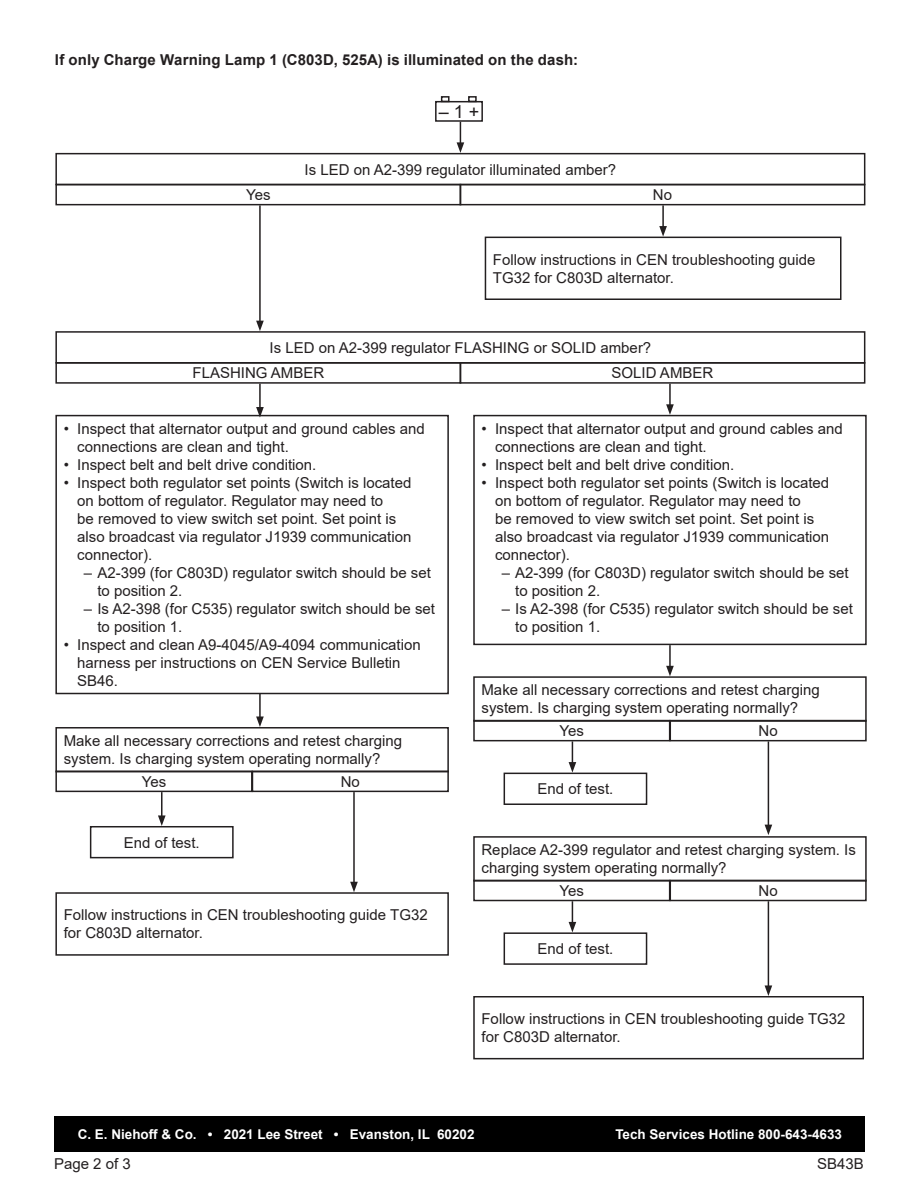
<style>
.page{position:relative;width:918px;height:1188px;background:#fff}
.page>*{position:absolute;margin:0;border:0;box-sizing:border-box;transform-origin:0 0}
.t1{font:18px "Arial";color:#231f20}
.Document_number{font:15px/18px "Arial";color:#231f20}
.Section_Header{font:700 15px "Arial";letter-spacing:.005em;color:#231f20}
.t2{font:700 13.5px "Arial";color:#fff}
</style>
<div class="page">
<div style="left:54px;top:1116px;width:811px;height:36px;background:#000"></div>
<div style="left:435px;top:101px;width:48px;height:21px;border:2px solid #231f20"></div>
<div style="left:441px;top:96px;width:9px;height:6px;border:2px solid #231f20"></div>
<div style="left:468px;top:96px;width:9px;height:6px;border:2px solid #231f20"></div>
<div style="left:55px;top:153px;width:810px;height:32px;border:2px solid #231f20"></div>
<div style="left:55px;top:184px;width:406px;height:21px;border:2px solid #231f20"></div>
<div style="left:460px;top:184px;width:405px;height:21px;border:2px solid #231f20"></div>
<div style="left:55px;top:331px;width:810px;height:33px;border:2px solid #231f20"></div>
<div style="left:55px;top:362px;width:406px;height:22px;border:2px solid #231f20"></div>
<div style="left:460px;top:362px;width:405px;height:22px;border:2px solid #231f20"></div>
<div style="left:485px;top:237px;width:357px;height:63px;border:2px solid #231f20"></div>
<div style="left:55px;top:892px;width:394px;height:64px;border:2px solid #231f20"></div>
<div style="left:473px;top:996px;width:391px;height:63px;border:2px solid #231f20"></div>
<div style="left:90px;top:826px;width:144px;height:32px;border:2px solid #231f20"></div>
<div style="left:504px;top:773px;width:143px;height:32px;border:2px solid #231f20"></div>
<div style="left:504px;top:932px;width:143px;height:33px;border:2px solid #231f20"></div>
<div style="left:55px;top:415px;width:394px;height:279px;border:2px solid #231f20"></div>
<div style="left:473px;top:415px;width:394px;height:230px;border:2px solid #231f20"></div>
<div style="left:55px;top:727px;width:394px;height:45px;border:2px solid #231f20"></div>
<div style="left:55px;top:771px;width:198px;height:21px;border:2px solid #231f20"></div>
<div style="left:252px;top:771px;width:197px;height:21px;border:2px solid #231f20"></div>
<div style="left:473px;top:676px;width:394px;height:46px;border:2px solid #231f20"></div>
<div style="left:473px;top:720px;width:197px;height:21px;border:2px solid #231f20"></div>
<div style="left:670px;top:720px;width:197px;height:21px;border:2px solid #231f20"></div>
<div style="left:473px;top:836px;width:394px;height:46px;border:2px solid #231f20"></div>
<div style="left:473px;top:880px;width:197px;height:21px;border:2px solid #231f20"></div>
<div style="left:670px;top:880px;width:197px;height:21px;border:2px solid #231f20"></div>
<hr style="left:662px;top:205px;width:2px;height:23px;background:#231f20">
<svg style="left:659px;top:226px;width:8px;height:11px"></svg>
<hr style="left:259px;top:205px;width:2px;height:118px;background:#231f20">
<svg style="left:256px;top:321px;width:8px;height:10px"></svg>
<hr style="left:669px;top:384px;width:2px;height:23px;background:#231f20">
<svg style="left:666px;top:404px;width:8px;height:11px"></svg>
<hr style="left:259px;top:693px;width:2px;height:26px;background:#231f20">
<svg style="left:256px;top:717px;width:8px;height:10px"></svg>
<hr style="left:259px;top:384px;width:2px;height:25px;background:#231f20">
<svg style="left:256px;top:407px;width:8px;height:11px"></svg>
<hr style="left:669px;top:645px;width:2px;height:23px;background:#231f20">
<svg style="left:666px;top:666px;width:8px;height:10px"></svg>
<hr style="left:161px;top:792px;width:2px;height:26px;background:#231f20">
<svg style="left:158px;top:815px;width:8px;height:11px"></svg>
<hr style="left:353px;top:792px;width:2px;height:92px;background:#231f20">
<svg style="left:350px;top:882px;width:8px;height:10px"></svg>
<svg style="left:569px;top:741px;width:7px;height:32px"></svg>
<hr style="left:768px;top:741px;width:1px;height:86px;background:#231f20">
<svg style="left:765px;top:825px;width:7px;height:10px"></svg>
<svg style="left:569px;top:901px;width:7px;height:31px"></svg>
<hr style="left:768px;top:901px;width:1px;height:87px;background:#231f20">
<svg style="left:765px;top:985px;width:7px;height:11px"></svg>
<svg style="left:457px;top:122px;width:7px;height:31px"></svg>
<p class="Section_Header" style="left:55px;top:49px;width:525px">If only Charge Warning Lamp 1 (C803D, 525A) is illuminated on the dash:</p>
<p class="t1" style="left:439px;top:99px;width:42px">‒ 1 +</p>
<p class="Document_number" style="left:305px;top:160px;width:313px">Is LED on A2-399 regulator illuminated amber?</p>
<p class="Document_number" style="left:246px;top:186px;width:26px">Yes</p>
<p class="Document_number" style="left:653px;top:186px;width:21px">No</p>
<p class="Document_number" style="left:493px;top:250px;width:324px">Follow instructions in CEN troubleshooting guide<br>TG32 for C803D alternator.</p>
<p class="Document_number" style="left:270px;top:338px;width:383px">Is LED on A2-399 regulator FLASHING or SOLID amber?</p>
<p class="Document_number" style="left:193px;top:364px;width:133px">FLASHING AMBER</p>
<p class="Document_number" style="left:612px;top:364px;width:103px">SOLID AMBER</p>
<p class="Document_number" style="left:77px;top:420px;width:349px;text-indent:-14px">• Inspect that alternator output and ground cables and connections are clean and tight.</p>
<p class="Document_number" style="left:64px;top:456px;width:254px">• Inspect belt and belt drive condition.</p>
<p class="Document_number" style="left:77px;top:474px;width:336px;text-indent:-14px">• Inspect both regulator set points (Switch is located on bottom of regulator. Regulator may need to<br>be removed to view switch set point. Set point is also broadcast via regulator J1939 communication connector).</p>
<p class="Document_number" style="left:97px;top:564px;width:335px;text-indent:-14px">– A2-399 (for C803D) regulator switch should be set to position 2.</p>
<p class="Document_number" style="left:97px;top:600px;width:339px;text-indent:-14px">– Is A2-398 (for C535) regulator switch should be set to position 1.</p>
<p class="Document_number" style="left:77px;top:636px;width:345px;text-indent:-14px">• Inspect and clean A9-4045/A9-4094 communication harness per instructions on CEN Service Bulletin<br>SB46.</p>
<p class="Document_number" style="left:64px;top:732px;width:340px">Make all necessary corrections and retest charging system. Is charging system operating normally?</p>
<p class="Document_number" style="left:142px;top:772px;width:26px">Yes</p>
<p class="Document_number" style="left:341px;top:772px;width:21px">No</p>
<p class="Document_number" style="left:124px;top:833px;width:77px">End of test.</p>
<p class="Document_number" style="left:64px;top:906px;width:366px">Follow instructions in CEN troubleshooting guide TG32 for C803D alternator.</p>
<p class="Document_number" style="left:495px;top:420px;width:349px;text-indent:-14px">• Inspect that alternator output and ground cables and connections are clean and tight.</p>
<p class="Document_number" style="left:482px;top:456px;width:254px">• Inspect belt and belt drive condition.</p>
<p class="Document_number" style="left:495px;top:474px;width:336px;text-indent:-14px">• Inspect both regulator set points (Switch is located on bottom of regulator. Regulator may need to<br>be removed to view switch set point. Set point is also broadcast via regulator J1939 communication connector).</p>
<p class="Document_number" style="left:515px;top:564px;width:335px;text-indent:-14px">– A2-399 (for C803D) regulator switch should be set to position 2.</p>
<p class="Document_number" style="left:515px;top:600px;width:339px;text-indent:-14px">– Is A2-398 (for C535) regulator switch should be set to position 1.</p>
<p class="Document_number" style="left:482px;top:681px;width:340px">Make all necessary corrections and retest charging system. Is charging system operating normally?</p>
<p class="Document_number" style="left:560px;top:722px;width:26px">Yes</p>
<p class="Document_number" style="left:759px;top:722px;width:21px">No</p>
<p class="Document_number" style="left:537px;top:780px;width:77px">End of test.</p>
<p class="Document_number" style="left:482px;top:841px;width:376px">Replace A2-399 regulator and retest charging system. Is charging system operating normally?</p>
<p class="Document_number" style="left:560px;top:882px;width:26px">Yes</p>
<p class="Document_number" style="left:759px;top:882px;width:21px">No</p>
<p class="Document_number" style="left:537px;top:940px;width:77px">End of test.</p>
<p class="Document_number" style="left:482px;top:1010px;width:366px">Follow instructions in CEN troubleshooting guide TG32 for C803D alternator.</p>
<p class="t2" style="left:78px;top:1125px;width:398px">C. E. Niehoff &amp; Co. • 2021 Lee Street • Evanston, IL 60202</p>
<p class="t2" style="left:615px;top:1125px;width:228px">Tech Services Hotline 800-643-4633</p>
<p class="Document_number" style="left:54px;top:1155px;width:78px">Page 2 of 3</p>
<p class="Document_number" style="left:817px;top:1155px;width:48px">SB43B</p>
</div>
